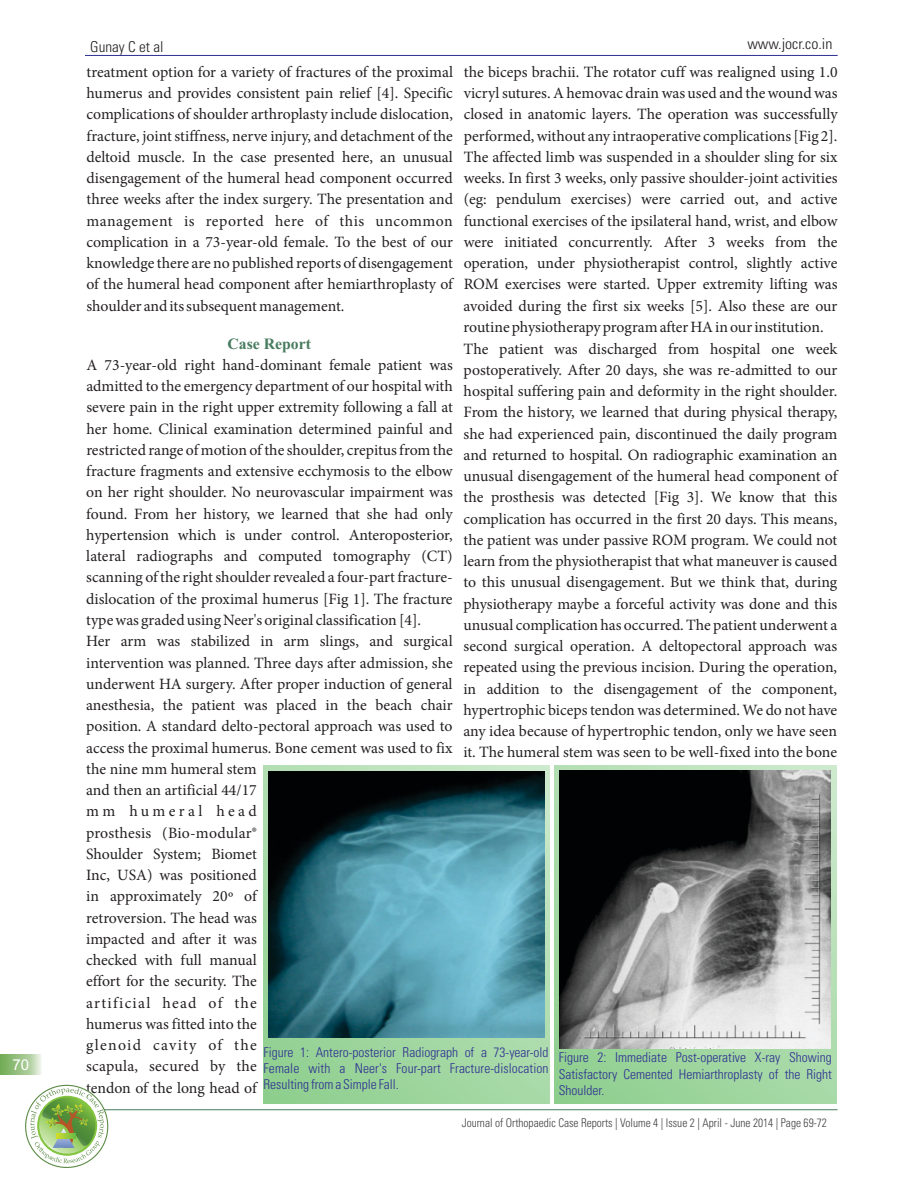
<style>
.page{position:relative;width:918px;height:1188px;background:#fff}
.page>*{position:absolute;margin:0;border:0;box-sizing:border-box;transform-origin:0 0}
.t1{font:15.75px/21.3px "Minion Pro";color:#231f20}
.t2{font:700 15.75px "Times New Roman";color:#487c5f}
.t3{font:300 condensed 15px "Univers LT";color:#231f20;scale:1.05 1}
.t4{font:300 condensed 15px "Univers LT";color:#231f20}
.t5{font:15px "Arial";color:#fff}
.t6{font:300 condensed 13.5px/16.2px "Univers LT";color:#2e3092;text-align:justify}
.t7{font:300 condensed 12px "Univers LT";color:#414142;scale:.95 1}
</style>
<div class="page">
<hr style="left:86px;top:1109px;width:752px;height:1px;background:#487c5f">
<hr style="left:85px;top:55px;width:753px;height:1px;background:#2e3092">
<svg style="left:26px;top:1085px;width:82px;height:82px"></svg>
<div style="left:25px;top:1085px;width:83px;height:83px;border:1px solid #5d8c47;border-radius:50%"></div>
<svg style="left:30px;top:1088px;width:74px;height:75px"></svg>
<svg style="left:263px;top:766px;width:287px;height:338px;background:#9dd29f"></svg>
<div style="left:554px;top:766px;width:283px;height:338px;background:linear-gradient(to bottom,#c1e4c1,#9ad39a)"></div>
<img style="left:269px;top:771px;width:275px;height:266px">
<img style="left:560px;top:770px;width:271px;height:279px">
<svg style="left:0;top:1055px;width:42px;height:19px"></svg>
<p class="t5" style="left:12px;top:1059px;width:18px">70</p>
<p class="t3" style="left:747px;top:38px;width:82px">www.jocr.co.in</p>
<p class="t1" style="left:86px;top:63px;width:753px;text-align:justify">treatment option for a variety of fractures of the proximal the biceps brachii. The rotator cuff was realigned using 1.0 humerus and provides consistent pain relief [4]. Specific vicryl sutures. A hemovac drain was used and the wound was complications of shoulder arthroplasty include dislocation, closed in anatomic layers. The operation was successfully fracture, joint stiffness, nerve injury, and detachment of the performed, without any intraoperative complications [Fig 2]. deltoid muscle. In the case presented here, an unusual The affected limb was suspended in a shoulder sling for six disengagement of the humeral head component occurred weeks. In first 3 weeks, only passive shoulder-joint activities three weeks after the index surgery. The presentation and (eg: pendulum exercises) were carried out, and active management is reported here of this uncommon functional exercises of the ipsilateral hand, wrist, and elbow complication in a 73-year-old female. To the best of our were initiated concurrently. After 3 weeks from the knowledge there are no published reports of disengagement operation, under physiotherapist control, slightly active of the humeral head component after hemiarthroplasty of ROM exercises were started. Upper extremity lifting was shoulder and its subsequent management.</p>
<p class="t4" style="left:90px;top:41px;width:75px">Gunay C et al</p>
<p class="t1" style="left:464px;top:296px;width:375px">avoided during the first six weeks [5]. Also these are our</p>
<p class="t1" style="left:464px;top:318px;width:361px">routine physiotherapy program after HA in our institution.</p>
<p class="t1" style="left:464px;top:339px;width:375px">The patient was discharged from hospital one week</p>
<p class="t1" style="left:86px;top:361px;width:753px">A 73-year-old right hand-dominant female patient was postoperatively. After 20 days, she was re-admitted to our</p>
<p class="t1" style="left:86px;top:382px;width:753px">admitted to the emergency department of our hospital with hospital suffering pain and deformity in the right shoulder.</p>
<p class="t1" style="left:86px;top:399px;width:753px;line-height:23.7px">severe pain in the right upper extremity following a fall at From the history, we learned that during physical therapy, her home. Clinical examination determined painful and she had experienced pain, discontinued the daily program</p>
<p class="t1" style="left:86px;top:441px;width:753px;text-align:justify">restricted range of motion of the shoulder, crepitus from the and returned to hospital. On radiographic examination an fracture fragments and extensive ecchymosis to the elbow unusual disengagement of the humeral head component of on her right shoulder. No neurovascular impairment was the prosthesis was detected [Fig 3]. We know that this</p>
<p class="t1" style="left:86px;top:512px;width:753px;line-height:16.2px">found. From her history, we learned that she had only complication has occurred in the first 20 days. This means, hypertension which is under control. Anteroposterior, the patient was under passive ROM program. We could not</p>
<p class="t1" style="left:86px;top:554px;width:753px;line-height:16.2px">lateral radiographs and computed tomography (CT) learn from the physiotherapist that what maneuver is caused scanning of the right shoulder revealed a four-part fracture- to this unusual disengagement. But we think that, during</p>
<p class="t1" style="left:86px;top:593px;width:753px;line-height:18.8px">dislocation of the proximal humerus [Fig 1]. The fracture physiotherapy maybe a forceful activity was done and this type was graded using Neer's original classification [4].</p>
<p class="t2" style="left:228px;top:338px;width:85px">Case Report</p>
<p class="t1" style="left:86px;top:616px;width:753px;text-align:justify;text-indent:377px">unusual complication has occurred. The patient underwent a Her arm was stabilized in arm slings, and surgical second surgical operation. A deltopectoral approach was intervention was planned. Three days after admission, she repeated using the previous incision. During the operation,</p>
<p class="t1" style="left:86px;top:672px;width:753px;line-height:25.8px">underwent HA surgery. After proper induction of general in addition to the disengagement of the component, anesthesia, the patient was placed in the beach chair hypertrophic biceps tendon was determined. We do not have</p>
<p class="t1" style="left:86px;top:718px;width:753px;line-height:23.5px">position. A standard delto-pectoral approach was used to any idea because of hypertrophic tendon, only we have seen access the proximal humerus. Bone cement was used to fix it. The humeral stem was seen to be well-fixed into the bone</p>
<p class="t1" style="left:86px;top:760px;width:172px;text-align:justify">the nine mm humeral stem and then an artificial 44/17 mm humeral head prosthesis (Bio-modular® Shoulder System; Biomet Inc, USA) was positioned in approximately 20º of retroversion. The head was impacted and after it was checked with full manual effort for the security. The artificial head of the humerus was fitted into the glenoid cavity of the scapula, secured by the tendon of the long head of</p>
<p class="t6" style="left:264px;top:1045px;width:287px">Figure 1: Antero-posterior Radiograph of a 73-year-old Female with a Neer's Four-part Fracture-dislocation Resulting from a Simple Fall.</p>
<p class="t6" style="left:559px;top:1051px;width:275px">Figure 2: Immediate Post-operative X-ray Showing Satisfactory Cemented Hemiarthroplasty of the Right Shoulder.</p>
<p class="t7" style="left:462px;top:1118px;width:386px">Journal of Orthopaedic Case Reports | Volume 4 | Issue 2 | April - June 2014 | Page 69-72</p>
</div>
